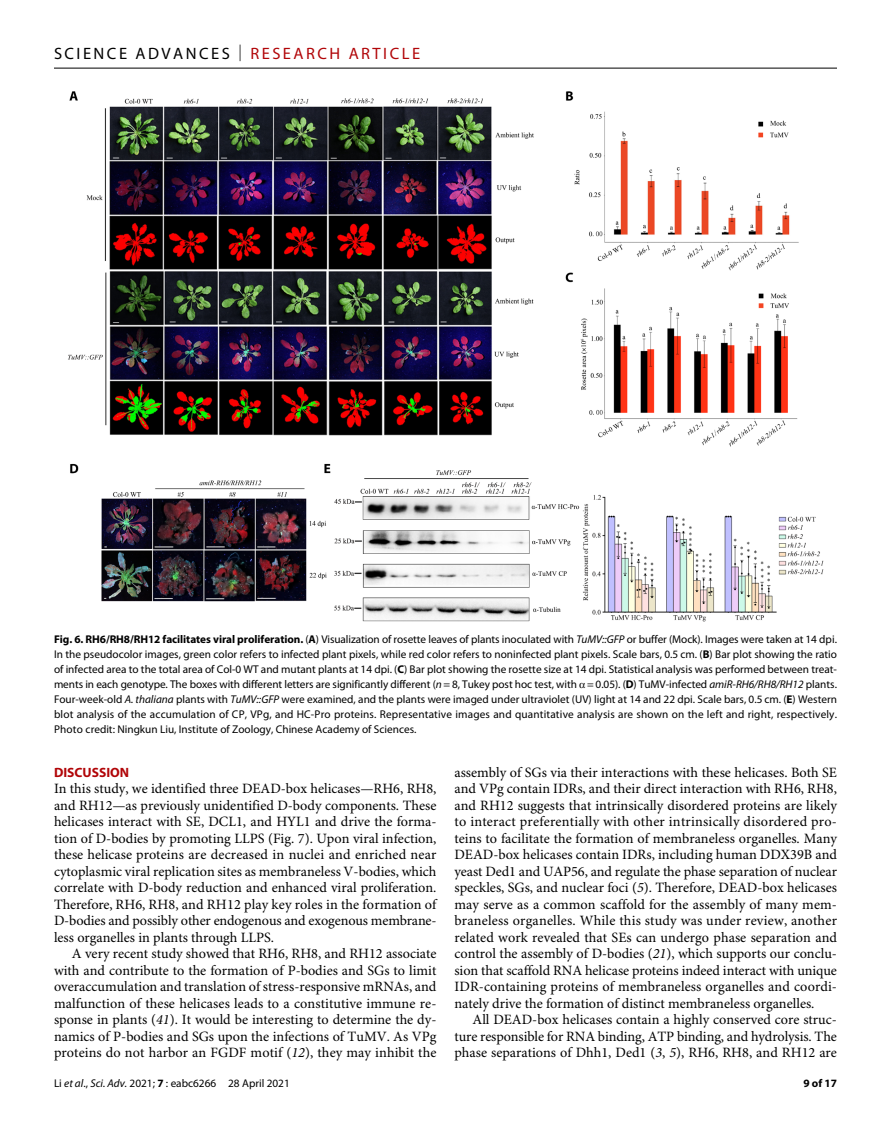
<style>
.page{position:relative;width:891px;height:1134px;background:#fff}
.page>*{position:absolute;margin:0;border:0;box-sizing:border-box;transform-origin:0 0}
.t1{font:16.5px "Myriad Pro";letter-spacing:.15em;color:#000}
.t2{font:14.25px/16.5px "Minion Pro";color:#000;text-align:justify}
.t3{font:700 13.5px "Myriad Pro";color:#b10508}
.t4{font:11.25px/15px "Myriad Pro";color:#000;text-align:justify}
.t5{font:700 11.25px "Myriad Pro";color:#000}
.s1{font-weight:300}
.s2{color:#b10508}
.s3{font-weight:700}
.s4{font-style:italic}
</style>
<div class="page">
<hr style="left:54px;top:68px;width:783px;height:1px;background:#000">
<img style="left:68px;top:91px;width:755px;height:531px">
<p class="t1" style="left:54px;top:40px;width:368px">SCIENCE ADVANCES <span class="s1">|</span> <span class="s2">RESEARCH ARTICLE</span></p>
<p class="t4" style="left:54px;top:632px;width:785px"><span class="s3">Fig. 6. RH6/RH8/RH12 facilitates viral proliferation.</span> (<span class="s3">A</span>) Visualization of rosette leaves of plants inoculated with <span class="s4">TuMV::GFP</span> or buffer (Mock). Images were taken at 14 dpi.<br>In the pseudocolor images, green color refers to infected plant pixels, while red color refers to noninfected plant pixels. Scale bars, 0.5 cm. (<span class="s3">B</span>) Bar plot showing the ratio of infected area to the total area of Col-0 WT and mutant plants at 14 dpi. (<span class="s3">C</span>) Bar plot showing the rosette size at 14 dpi. Statistical analysis was performed between treat&shy;ments in each genotype. The boxes with different letters are significantly different (<span class="s4">n</span> = 8, Tukey post hoc test, with = 0.05). (<span class="s3">D</span>) TuMV-infected <span class="s4">amiR-RH6/RH8/RH12</span> plants.<br>Four-week-old <span class="s4">A. thaliana</span> plants with <span class="s4">TuMV::GFP</span> were examined, and the plants were imaged under ultraviolet (UV) light at 14 and 22 dpi. Scale bars, 0.5 cm. (<span class="s3">E</span>) Western blot analysis of the accumulation of CP, VPg, and HC-Pro proteins. Representative images and quantitative analysis are shown on the left and right, respectively.<br>Photo credit: Ningkun Liu, Institute of Zoology, Chinese Academy of Sciences.</p>
<p class="t3" style="left:54px;top:761px;width:77px">DISCUSSION</p>
<p class="t2" style="left:54px;top:782px;width:384px">In this study, we identified three DEAD-box helicases—RH6, RH8, and RH12—as previously unidentified D-body components. These helicases interact with SE, DCL1, and HYL1 and drive the forma&shy;tion of D-bodies by promoting LLPS (Fig. 7). Upon viral infection, these helicase proteins are decreased in nuclei and enriched near cytoplasmic viral replication sites as membraneless V-bodies, which correlate with D-body reduction and enhanced viral proliferation.<br>Therefore, RH6, RH8, and RH12 play key roles in the formation of D-bodies and possibly other endogenous and exogenous membrane&shy;less organelles in plants through LLPS.</p>
<p class="t2" style="left:54px;top:947px;width:384px;text-indent:18px">A very recent study showed that RH6, RH8, and RH12 associate with and contribute to the formation of P-bodies and SGs to limit overaccumulation and translation of stress-responsive mRNAs, and malfunction of these helicases leads to a constitutive immune re&shy;sponse in plants (<span class="s4">41</span>). It would be interesting to determine the dy&shy;namics of P-bodies and SGs upon the infections of TuMV. As VPg proteins do not harbor an FGDF motif (<span class="s4">12</span>), they may inhibit the</p>
<p class="t4" style="left:54px;top:1076px;width:237px">Li <span class="s4">et al</span>., <span class="s4">Sci. Adv.</span> 2021; <span class="s3">7</span> : eabc6266 28 April 2021</p>
<p class="t2" style="left:454px;top:765px;width:384px">assembly of SGs via their interactions with these helicases. Both SE and VPg contain IDRs, and their direct interaction with RH6, RH8, and RH12 suggests that intrinsically disordered proteins are likely to interact preferentially with other intrinsically disordered pro&shy;teins to facilitate the formation of membraneless organelles. Many DEAD-box helicases contain IDRs, including human DDX39B and yeast Ded1 and UAP56, and regulate the phase separation of nuclear speckles, SGs, and nuclear foci (<span class="s4">5</span>). Therefore, DEAD-box helicases may serve as a common scaffold for the assembly of many mem&shy;braneless organelles. While this study was under review, another related work revealed that SEs can undergo phase separation and control the assembly of D-bodies (<span class="s4">21</span>), which supports our conclu&shy;sion that scaffold RNA helicase proteins indeed interact with unique IDR-containing proteins of membraneless organelles and coordi&shy;nately drive the formation of distinct membraneless organelles.</p>
<p class="t2" style="left:454px;top:1013px;width:384px;text-indent:18px">All DEAD-box helicases contain a highly conserved core struc&shy;ture responsible for RNA binding, ATP binding, and hydrolysis. The phase separations of Dhh1, Ded1 (<span class="s4">3</span>, <span class="s4">5</span>), RH6, RH8, and RH12 are</p>
<p class="t5" style="left:803px;top:1074px;width:35px">9 of 17</p>
</div>
